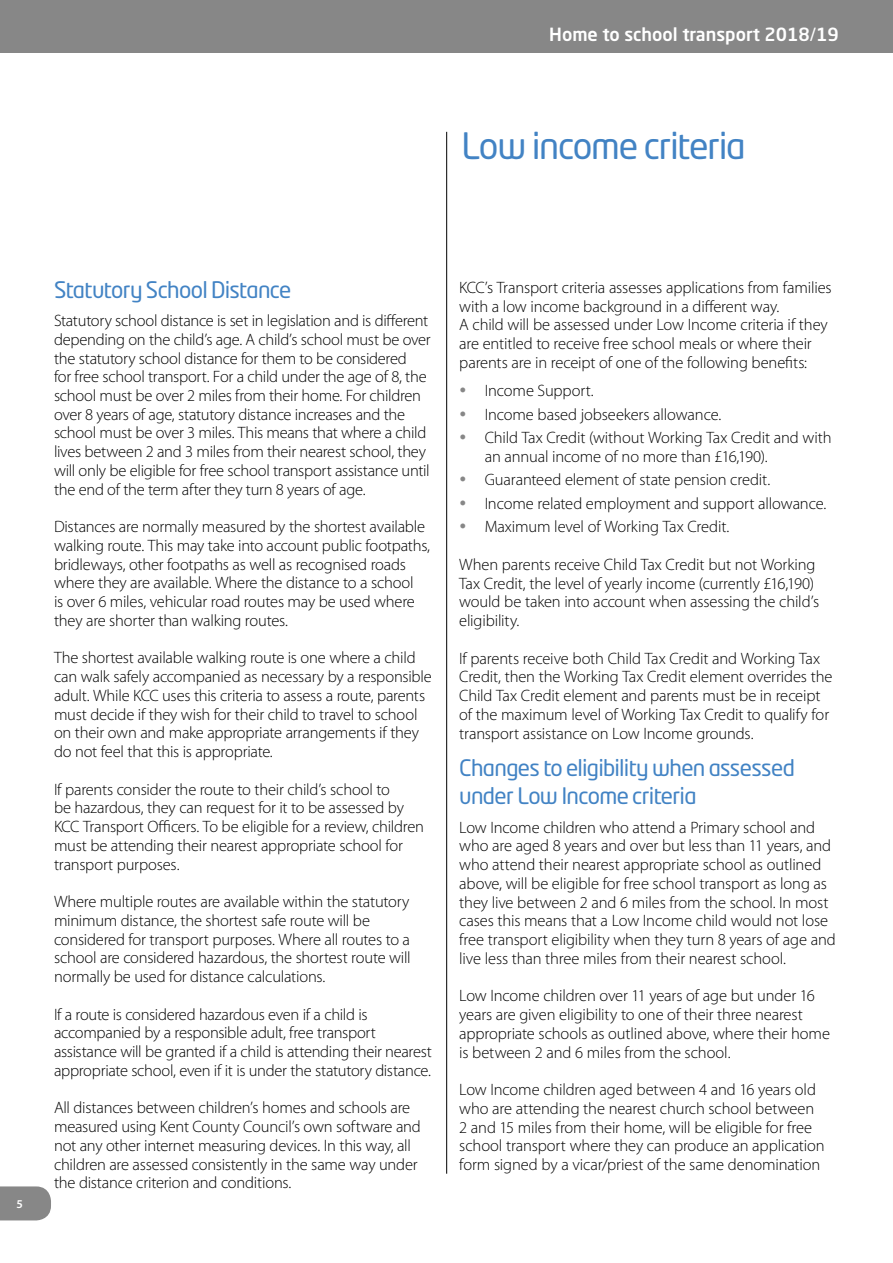
<style>
.page{position:relative;width:893px;height:1263px;background:#fff}
.page>*{position:absolute;margin:0;border:0;box-sizing:border-box;transform-origin:0 0}
.t1{font:36px "Neo Tech Std";letter-spacing:-.035em;color:#4283c4}
.t2{font:22.5px/28.2px "Neo Tech Std";letter-spacing:-.03em;color:#4283c4}
.t3{font:500 18px "Neo Sans Std";color:#fff}
.t4{font:300 16.5px/18.8px "Myriad Pro";letter-spacing:-.01em;color:#000}
.t5{font:600 12px "Myriad Pro";color:#fff}
.s1{font-weight:400}
</style>
<div class="page">
<div style="left:0;top:0;width:893px;height:53px;background:#878787"></div>
<svg style="left:0;top:1186px;width:51px;height:34px;background:#8e8e8e"></svg>
<hr style="left:446px;top:132px;width:1px;height:1042px;background:#000">
<p class="t3" style="left:549px;top:23px;width:291px">Home to school transport 2018<span class="s1">/</span>19</p>
<h1 class="t1" style="left:461px;top:124px;width:286px">Low income criteria</h1>
<p class="t5" style="left:16px;top:1196px;width:8px">5</p>
<h2 class="t2" style="left:54px;top:275px;width:239px">Statutory School Distance</h2>
<p class="t4" style="left:54px;top:311px;width:378px">Statutory school distance is set in legislation and is different depending on the child’s age. A child’s school must be over the statutory school distance for them to be considered<br>for free school transport. For a child under the age of 8, the school must be over 2 miles from their home. For children over 8 years of age, statutory distance increases and the school must be over 3 miles. This means that where a child lives between 2 and 3 miles from their nearest school, they will only be eligible for free school transport assistance until the end of the term after they turn 8 years of age.</p>
<p class="t4" style="left:54px;top:517px;width:378px">Distances are normally measured by the shortest available walking route. This may take into account public footpaths, bridleways, other footpaths as well as recognised roads where they are available. Where the distance to a school<br>is over 6 miles, vehicular road routes may be used where they are shorter than walking routes.</p>
<p class="t4" style="left:54px;top:648px;width:379px">The shortest available walking route is one where a child can walk safely accompanied as necessary by a responsible adult. While KCC uses this criteria to assess a route, parents must decide if they wish for their child to travel to school on their own and make appropriate arrangements if they do not feel that this is appropriate.</p>
<p class="t4" style="left:54px;top:780px;width:372px">If parents consider the route to their child’s school to<br>be hazardous, they can request for it to be assessed by KCC Transport Officers. To be eligible for a review, children must be attending their nearest appropriate school for transport purposes.</p>
<p class="t4" style="left:54px;top:892px;width:358px">Where multiple routes are available within the statutory minimum distance, the shortest safe route will be considered for transport purposes. Where all routes to a school are considered hazardous, the shortest route will normally be used for distance calculations.</p>
<p class="t4" style="left:54px;top:1005px;width:379px">If a route is considered hazardous even if a child is accompanied by a responsible adult, free transport assistance will be granted if a child is attending their nearest appropriate school, even if it is under the statutory distance.</p>
<p class="t4" style="left:54px;top:1098px;width:368px">All distances between children’s homes and schools are measured using Kent County Council’s own software and not any other internet measuring devices. In this way, all children are assessed consistently in the same way under the distance criterion and conditions.</p>
<p class="t4" style="left:459px;top:278px;width:374px">KCC’s Transport criteria assesses applications from families with a low income background in a different way.<br>A child will be assessed under Low Income criteria if they are entitled to receive free school meals or where their parents are in receipt of one of the following benefits:</p>
<p class="t4" style="left:485px;top:379px;width:348px;line-height:23.5px">Income Support.<br>Income based jobseekers allowance.<br>Child Tax Credit (without Working Tax Credit and with</p>
<p class="t4" style="left:485px;top:444px;width:343px;line-height:23.5px">an annual income of no more than £16,190).<br>Guaranteed element of state pension credit.<br>Income related employment and support allowance.<br>Maximum level of Working Tax Credit.</p>
<p class="t4" style="left:459px;top:555px;width:361px">When parents receive Child Tax Credit but not Working Tax Credit, the level of yearly income (currently £16,190) would be taken into account when assessing the child’s eligibility.</p>
<p class="t4" style="left:459px;top:648px;width:375px">If parents receive both Child Tax Credit and Working Tax Credit, then the Working Tax Credit element overrides the Child Tax Credit element and parents must be in receipt of the maximum level of Working Tax Credit to qualify for transport assistance on Low Income grounds.</p>
<h2 class="t2" style="left:459px;top:753px;width:337px">Changes to eligibility when assessed under Low Income criteria</h2>
<p class="t4" style="left:459px;top:817px;width:378px">Low Income children who attend a Primary school and who are aged 8 years and over but less than 11 years, and who attend their nearest appropriate school as outlined above, will be eligible for free school transport as long as they live between 2 and 6 miles from the school. In most cases this means that a Low Income child would not lose free transport eligibility when they turn 8 years of age and live less than three miles from their nearest school.</p>
<p class="t4" style="left:459px;top:986px;width:372px">Low Income children over 11 years of age but under 16 years are given eligibility to one of their three nearest appropriate schools as outlined above, where their home is between 2 and 6 miles from the school.</p>
<p class="t4" style="left:459px;top:1080px;width:367px">Low Income children aged between 4 and 16 years old who are attending the nearest church school between 2 and 15 miles from their home, will be eligible for free school transport where they can produce an application form signed by a vicar/priest of the same denomination</p>
</div>
